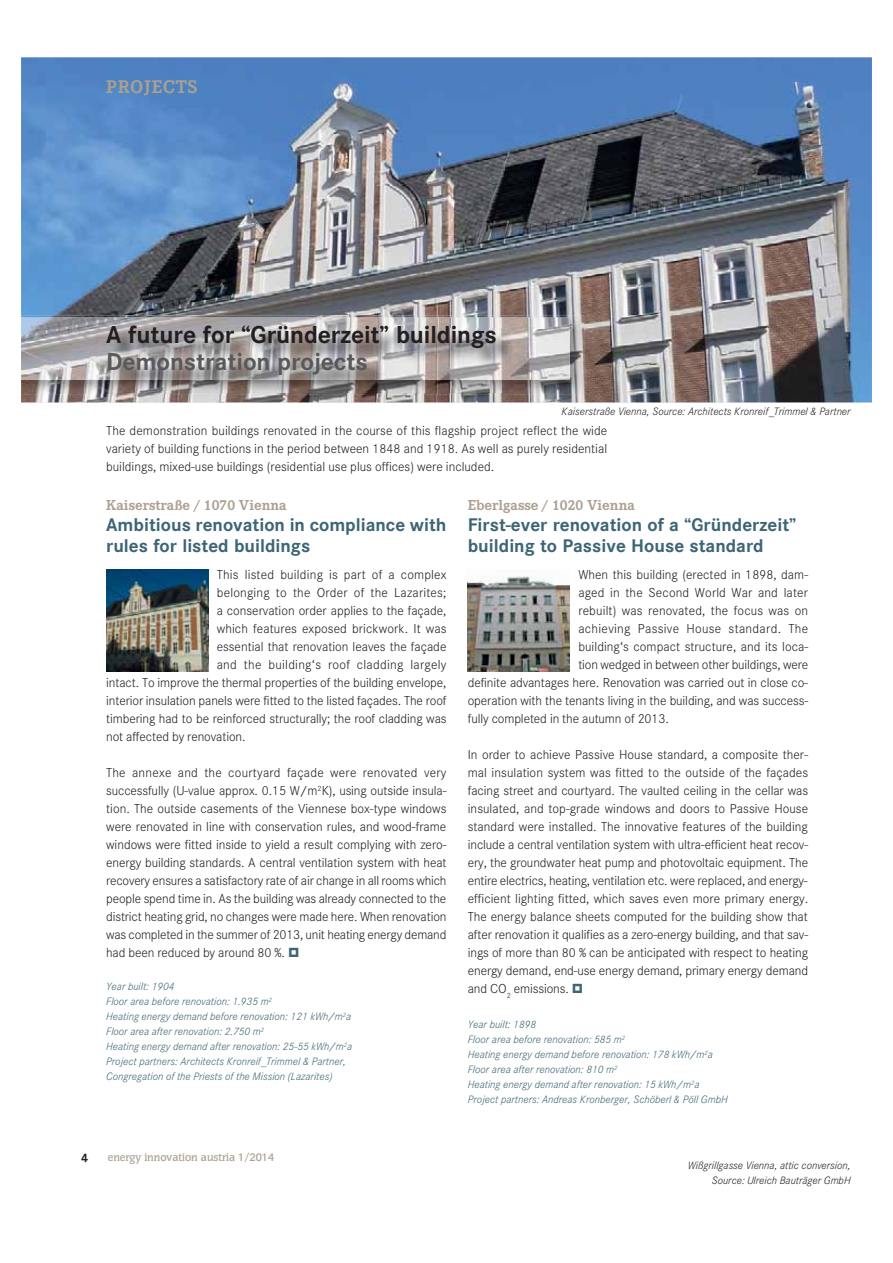
<style>
.page{position:relative;width:893px;height:1263px;background:#fff}
.page>*{position:absolute;margin:0;border:0;box-sizing:border-box;transform-origin:0 0}
.t1{font:700 24px "Corporate SBQ";letter-spacing:-.005em;color:#231f20}
.t2{font:700 24px "Corporate SBQ";letter-spacing:-.005em;color:#58595b}
.t3{font:700 18px/21px "Corporate SBQ";color:#3c6575}
.t4{font:700 18px "Corporate EBQ";letter-spacing:.05em;color:#aca091}
.t5{font:700 15px "Corporate E";color:#aca091}
.t6{font:300 12.75px/18px "Corporate SBQ";letter-spacing:-.01em;color:#231f20;text-align:justify}
.t7{font:300 12.75px "Corporate SBQ";letter-spacing:.01em;color:#231f20}
.t8{font:300 12.75px "Corporate SBQ";letter-spacing:.015em;color:#231f20}
.t9{font:300 12.75px "Corporate SBQ";letter-spacing:.02em;color:#231f20}
.t10{font:300 12.75px "Corporate SBQ";letter-spacing:.025em;color:#231f20}
.t11{font:700 12px "Corporate SBQ";color:#231f20}
.t12{font:italic 300 10.5px/15px "Corporate SBQ";color:#3c6575}
.t13{font:italic 300 10.5px/15px "Corporate SBQ";color:#231f20;text-align:right}
.t14{font:500 10.5px "Congress";color:#aca091}
</style>
<div class="page">
<img style="left:21px;top:57px;width:850px;height:345px">
<img style="left:106px;top:570px;width:102px;height:102px">
<img style="left:468px;top:576px;width:102px;height:96px">
<img style="left:21px;top:315px;width:563px;height:79px">
<img style="left:21px;top:318px;width:549px;height:62px">
<img style="left:110px;top:328px;width:403px;height:65px">
<h2 class="t4" style="left:106px;top:80px;width:93px">PROJECTS</h2>
<h1 class="t1" style="left:106px;top:326px;width:392px">A future for “Gründerzeit” buildings</h1>
<h1 class="t2" style="left:106px;top:353px;width:263px">Demonstration projects</h1>
<p class="t13" style="left:561px;top:405px;width:290px">Kaiserstraße Vienna, Source: Architects Kronreif_Trimmel &amp; Partner</p>
<p class="t6" style="left:106px;top:423px;width:502px">The demonstration buildings renovated in the course of this flagship project reflect the wide variety of building functions in the period between 1848 and 1918. As well as purely residential buildings, mixed-use buildings (residential use plus offices) were included.</p>
<p class="t5" style="left:106px;top:500px;width:182px">Kaiserstraße / 1070 Vienna</p>
<h2 class="t3" style="left:106px;top:516px;width:342px">Ambitious renovation in compliance with rules for listed buildings</h2>
<p class="t8" style="left:217px;top:571px;width:231px">This listed building is part of a complex</p>
<p class="t8" style="left:217px;top:589px;width:231px">belonging to the Order of the Lazarites;</p>
<p class="t6" style="left:217px;top:603px;width:231px">a conservation order applies to the façade,</p>
<p class="t7" style="left:217px;top:625px;width:231px">which features exposed brickwork. It was</p>
<p class="t6" style="left:217px;top:639px;width:231px">essential that renovation leaves the façade</p>
<p class="t9" style="left:217px;top:661px;width:231px">and the building‘s roof cladding largely</p>
<p class="t6" style="left:106px;top:675px;width:342px">intact. To improve the thermal properties of the building envelope,</p>
<p class="t6" style="left:106px;top:693px;width:342px">interior insulation panels were fitted to the listed façades. The roof</p>
<p class="t6" style="left:106px;top:711px;width:342px">timbering had to be reinforced structurally; the roof cladding was</p>
<p class="t6" style="left:106px;top:729px;width:141px">not affected by renovation.</p>
<p class="t6" style="left:106px;top:765px;width:342px">The annexe and the courtyard façade were renovated very successfully (U-value approx. 0.15 W/m<sup>2</sup>K), using outside insula&shy;tion. The outside casements of the Viennese box-type windows were renovated in line with conservation rules, and wood-frame windows were fitted inside to yield a result complying with zero&shy;energy building standards. A central ventilation system with heat recovery ensures a satisfactory rate of air change in all rooms which people spend time in. As the building was already connected to the district heating grid, no changes were made here. When renovation was completed in the summer of 2013, unit heating energy demand had been reduced by around 80 %.</p>
<p class="t12" style="left:106px;top:980px;width:247px">Year built: 1904<br>Floor area before renovation: 1.935 m<sup>2<br></sup>Heating energy demand before renovation: 121 kWh/m<sup>2</sup>a Floor area after renovation: 2.750 m<sup>2<br></sup>Heating energy demand after renovation: 25-55 kWh/m<sup>2</sup>a Project partners: Architects Kronreif_Trimmel &amp; Partner, Congregation of the Priests of the Mission (Lazarites)</p>
<p class="t11" style="left:81px;top:1154px;width:9px">4</p>
<p class="t14" style="left:108px;top:1151px;width:168px">energy innovation austria 1/2014</p>
<p class="t5" style="left:468px;top:500px;width:169px">Eberlgasse / 1020 Vienna</p>
<h2 class="t3" style="left:468px;top:516px;width:330px">First-ever renovation of a “Gründerzeit” building to Passive House standard</h2>
<p class="t6" style="left:578px;top:567px;width:231px">When this building (erected in 1898, dam-</p>
<p class="t7" style="left:578px;top:589px;width:231px">aged in the Second World War and later</p>
<p class="t7" style="left:578px;top:607px;width:231px">rebuilt) was renovated, the focus was on</p>
<p class="t10" style="left:578px;top:625px;width:231px">achieving Passive House standard. The</p>
<p class="t6" style="left:578px;top:639px;width:231px">building‘s compact structure, and its loca-</p>
<p class="t6" style="left:578px;top:657px;width:231px">tion wedged in between other buildings, were</p>
<p class="t6" style="left:468px;top:675px;width:342px">definite advantages here. Renovation was carried out in close co-</p>
<p class="t6" style="left:468px;top:693px;width:342px">operation with the tenants living in the building, and was success-</p>
<p class="t6" style="left:468px;top:711px;width:203px">fully completed in the autumn of 2013.</p>
<p class="t6" style="left:468px;top:747px;width:342px">In order to achieve Passive House standard, a composite ther&shy;mal insulation system was fitted to the outside of the façades facing street and courtyard. The vaulted ceiling in the cellar was insulated, and top-grade windows and doors to Passive House standard were installed. The innovative features of the building include a central ventilation system with ultra-efficient heat recov&shy;ery, the groundwater heat pump and photovoltaic equipment. The entire electrics, heating, ventilation etc. were replaced, and energy&shy;efficient lighting fitted, which saves even more primary energy.<br>The energy balance sheets computed for the building show that after renovation it qualifies as a zero-energy building, and that sav&shy;ings of more than 80 % can be anticipated with respect to heating energy demand, end-use energy demand, primary energy demand and CO<sub>2</sub> emissions.</p>
<p class="t12" style="left:468px;top:1018px;width:261px">Year built: 1898<br>Floor area before renovation: 585 m<sup>2<br></sup>Heating energy demand before renovation: 178 kWh/m<sup>2</sup>a Floor area after renovation: 810 m<sup>2<br></sup>Heating energy demand after renovation: 15 kWh/m<sup>2</sup>a Project partners: Andreas Kronberger, Schöberl &amp; Pöll GmbH</p>
<p class="t13" style="left:688px;top:1159px;width:164px">Wißgrillgasse Vienna, attic conversion,<br>Source: Ulreich Bauträger GmbH</p>
</div>
